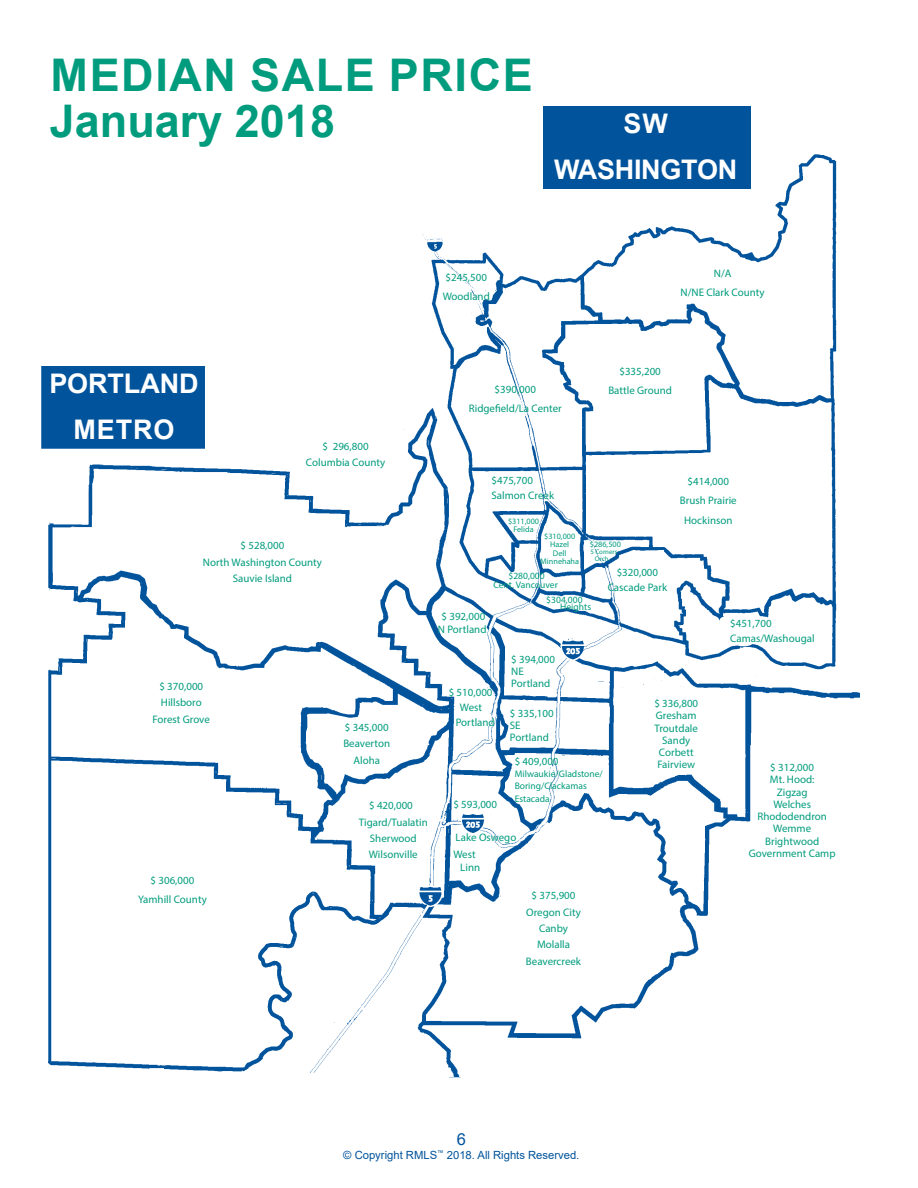
<style>
.page{position:relative;width:918px;height:1188px;background:#fff}
.page>*{position:absolute;margin:0;border:0;box-sizing:border-box;transform-origin:0 0}
.RMLS_Chart_Headline{font:700 45px/45.8px "Arial";letter-spacing:.035em;color:#009c7d}
.RMLS_Chart_Headline-2{font:700 27px "Arial";letter-spacing:-.005em;color:#fff}
.t1{font:16.5px "Arial";color:#01539c}
.t2{font:11.25px "Arial";color:#01539c}
.t3{font:10.95px/12.3px "Helvetica";color:#009c7d;text-align:center}
.t4{font:9.6px/12.3px "Helvetica";color:#009c7d}
.t5{font:8.25px/8.2px "Helvetica";color:#009c7d;text-align:center}
.t6{font:6.75px/6.8px "Helvetica";color:#009c7d;text-align:center}
</style>
<div class="page">
<img style="left:48px;top:154px;width:811px;height:924px">
<svg style="left:719px;top:615px;width:41px;height:34px"></svg>
<div style="left:41px;top:366px;width:164px;height:83px;background:#01539c;border:2px solid #01539c"></div>
<div style="left:543px;top:106px;width:208px;height:83px;background:#01539c"></div>
<p class="RMLS_Chart_Headline" style="left:50px;top:53px;width:484px">MEDIAN SALE PRICE<br>January 2018</p>
<p class="RMLS_Chart_Headline-2" style="left:623px;top:104px;width:46px">SW</p>
<p class="RMLS_Chart_Headline-2" style="left:554px;top:150px;width:185px">WASHINGTON</p>
<p class="t3" style="left:443px;top:267px;width:49px;line-height:19px;text-align:left">$245,500<br>Woodland</p>
<p class="t3" style="left:681px;top:263px;width:86px;line-height:19px">N/A<br>N/NE Clark County</p>
<p class="RMLS_Chart_Headline-2" style="left:49px;top:364px;width:151px">PORTLAND</p>
<p class="RMLS_Chart_Headline-2" style="left:73px;top:410px;width:103px">METRO</p>
<p class="t3" style="left:306px;top:438px;width:81px;line-height:16.4px">$ 296,800<br>Columbia County</p>
<p class="t3" style="left:203px;top:537px;width:121px;line-height:16.4px">$ 528,000<br>North Washington County<br>Sauvie Island</p>
<p class="t3" style="left:153px;top:678px;width:59px;line-height:16.4px">$ 370,000<br>Hillsboro<br>Forest Grove</p>
<p class="t3" style="left:138px;top:871px;width:70px;line-height:19px">$ 306,000<br>Yamhill County</p>
<p class="t3" style="left:343px;top:719px;width:48px;line-height:16.4px">$ 345,000<br>Beaverton<br>Aloha</p>
<p class="t3" style="left:359px;top:797px;width:70px;line-height:16.4px">$ 420,000<br>Tigard/Tualatin<br>Sherwood<br>Wilsonville</p>
<p class="t3" style="left:469px;top:379px;width:95px;line-height:19px">$390,000<br>Ridgefield/La Center</p>
<p class="t3" style="left:608px;top:362px;width:65px;line-height:19px">$335,200<br>Battle Ground</p>
<p class="t3" style="left:492px;top:473px;width:64px;line-height:15px;text-align:left">$475,700<br>Salmon Creek</p>
<p class="t5" style="left:508px;top:517px;width:33px">$311,000<br>Felida</p>
<p class="t5" style="left:540px;top:532px;width:40px">$310,000<br>Hazel<br>Dell<br>Minnehaha</p>
<p class="t5" style="left:590px;top:540px;width:33px">$286,500</p>
<p class="t6" style="left:590px;top:548px;width:28px">5 Corners<br>Orch.</p>
<p class="t3" style="left:438px;top:610px;width:50px">$ 392,000<br>N Portland</p>
<p class="t4" style="left:493px;top:572px;width:66px;line-height:8.2px;text-align:center">$280,000<br>Cent. Vancouver</p>
<p class="t3" style="left:608px;top:565px;width:61px;line-height:15px">$320,000<br>Cascade Park</p>
<p class="t4" style="left:560px;top:597px;width:32px;line-height:6.8px;text-indent:-14px">$304,000<br>Heights</p>
<p class="t3" style="left:680px;top:472px;width:58px;line-height:19px">$414,000<br>Brush Prairie<br>Hockinson</p>
<p class="t3" style="left:730px;top:615px;width:86px;line-height:15px;text-align:left">$451,700<br>Camas/Washougal</p>
<p class="t3" style="left:511px;top:653px;width:45px;text-align:left">$ 394,000<br>NE<br>Portland</p>
<p class="t3" style="left:510px;top:707px;width:45px;text-align:left">$ 335,100<br>SE<br>Portland</p>
<p class="t3" style="left:654px;top:697px;width:45px">$ 336,800<br>Gresham<br>Troutdale<br>Sandy<br>Corbett<br>Fairview</p>
<p class="t3" style="left:449px;top:686px;width:45px">$ 510,000</p>
<p class="t3" style="left:460px;top:701px;width:24px">West</p>
<p class="t3" style="left:456px;top:716px;width:41px">Portland</p>
<p class="t3" style="left:515px;top:755px;width:45px">$ 409,000</p>
<p class="t4" style="left:515px;top:768px;width:90px">Milwaukie/Gladstone/<br>Boring/Clackamas<br>Estacada</p>
<p class="t3" style="left:453px;top:798px;width:45px">$ 593,000</p>
<p class="t3" style="left:453px;top:828px;width:65px;line-height:17.7px;text-align:left">Lake Oswego<br>West</p>
<p class="t3" style="left:460px;top:861px;width:21px">Linn</p>
<p class="t3" style="left:526px;top:887px;width:57px;line-height:16.4px">$ 375,900<br>Oregon City<br>Canby<br>Molalla<br>Beavercreek</p>
<p class="t3" style="left:749px;top:761px;width:88px">$ 312,000<br>Mt. Hood:<br>Zigzag<br>Welches<br>Rhododendron<br>Wemme<br>Brightwood<br>Government Camp</p>
<p class="t1" style="left:457px;top:1128px;width:11px">6</p>
<p class="t2" style="left:343px;top:1147px;width:238px">© Copyright RMLS<sup>™</sup> 2018. All Rights Reserved.</p>
</div>
